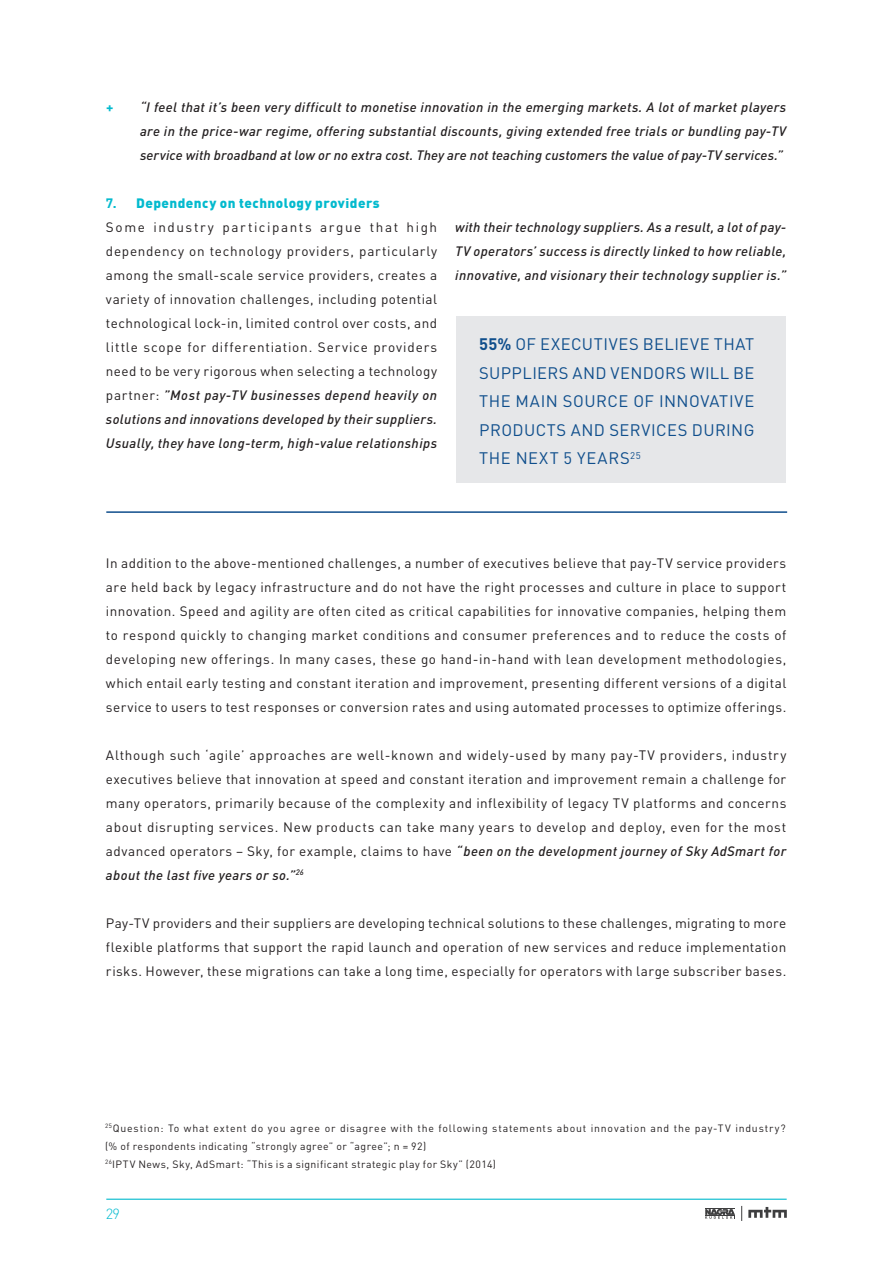
<style>
.page{position:relative;width:893px;height:1263px;background:#fff}
.page>*{position:absolute;margin:0;border:0;box-sizing:border-box;transform-origin:0 0}
.t1{font:16.5px/28.5px "DIN Pro";letter-spacing:.03em;color:#0f4e8c;text-align:justify}
.t2{font:300 14.55px "DIN Pro";color:#03bace}
.t3{font:13.5px/24px "DIN Pro";letter-spacing:.035em;color:#231f20;text-align:justify}
.t4{font:italic 500 13.5px/24px "DIN";letter-spacing:.03em;color:#231f20;text-align:justify}
.t5{font:700 13.5px "DIN Pro";color:#03bace}
.t6{font:10.5px/18px "DIN Pro";letter-spacing:.07em;color:#231f20}
.s1{font-weight:700;color:#03bace}
.s2{font-weight:900;color:#03bace}
.s3{font-family:"DIN Pro";font-weight:400;font-style:normal}
.s4{font-weight:700}
.s5{font-family:"DIN";font-weight:500;font-style:italic}
</style>
<div class="page">
<hr style="left:106px;top:1198px;width:681px;height:2px;background:#03bace">
<svg style="left:705px;top:1209px;width:30px;height:10px"></svg>
<hr style="left:705px;top:1208px;width:30px;height:1px;background:#3e3e3f">
<hr style="left:705px;top:1215px;width:30px;height:1px;background:#3e3e3f">
<svg style="left:748px;top:1207px;width:39px;height:11px"></svg>
<svg style="left:741px;top:1206px;width:1px;height:15px"></svg>
<div style="left:456px;top:316px;width:330px;height:167px;background:#e6e7e9"></div>
<hr style="left:106px;top:511px;width:681px;height:2px;background:#0f4e8c">
<p class="t4" style="left:140px;top:94px;width:648px">“I feel that it’s been very difficult to monetise innovation in the emerging markets. A lot of market players are in the price-war regime, offering substantial discounts, giving extended free trials or bundling pay-TV service with broadband at low or no extra cost. They are not teaching customers the value of pay-TV services.”</p>
<p class="t3" style="left:106px;top:190px;width:333px;text-align:left"><span class="s1">7.</span> <span class="s2">Dependency on technology providers<br></span>Some industry participants argue that high dependency on technology providers, particularly among the small-scale service providers, creates a variety of innovation challenges, including potential technological lock-in, limited control over costs, and little scope for differentiation. Service providers need to be very rigorous when selecting a technology</p>
<p class="t4" style="left:106px;top:383px;width:333px"><span class="s3">partner:</span> ”Most pay-TV businesses depend heavily on solutions and innovations developed by their suppliers.<br>Usually, they have long-term, high-value relationships</p>
<p class="t5" style="left:106px;top:98px;width:9px">+</p>
<p class="t4" style="left:455px;top:215px;width:333px">with their technology suppliers. As a result, a lot of pay-TV operators’ success is directly linked to how reliable, innovative, and visionary their technology supplier is.”</p>
<p class="t1" style="left:479px;top:329px;width:277px"><span class="s4">55%</span> OF EXECUTIVES BELIEVE THAT SUPPLIERS AND VENDORS WILL BE THE MAIN SOURCE OF INNOVATIVE PRODUCTS AND SERVICES DURING THE NEXT 5 YEARS<sup>25</sup></p>
<p class="t3" style="left:106px;top:550px;width:682px">In addition to the above-mentioned challenges, a number of executives believe that pay-TV service providers are held back by legacy infrastructure and do not have the right processes and culture in place to support innovation. Speed and agility are often cited as critical capabilities for innovative companies, helping them to respond quickly to changing market conditions and consumer preferences and to reduce the costs of developing new offerings. In many cases, these go hand-in-hand with lean development methodologies, which entail early testing and constant iteration and improvement, presenting different versions of a digital service to users to test responses or conversion rates and using automated processes to optimize offerings.</p>
<p class="t3" style="left:106px;top:742px;width:682px">Although such ‘agile’ approaches are well-known and widely-used by many pay-TV providers, industry executives believe that innovation at speed and constant iteration and improvement remain a challenge for many operators, primarily because of the complexity and inflexibility of legacy TV platforms and concerns about disrupting services. New products can take many years to develop and deploy, even for the most advanced operators – Sky, for example, claims to have <span class="s5">“been on the development journey of Sky AdSmart for</span></p>
<p class="t4" style="left:106px;top:863px;width:199px">about the last five years or so.”<sup>26</sup></p>
<p class="t3" style="left:106px;top:910px;width:682px">Pay-TV providers and their suppliers are developing technical solutions to these challenges, migrating to more flexible platforms that support the rapid launch and operation of new services and reduce implementation risks. However, these migrations can take a long time, especially for operators with large subscriber bases.</p>
<p class="t6" style="left:105px;top:1119px;width:682px"><sup>25</sup>Question: To what extent do you agree or disagree with the following statements about innovation and the pay-TV industry? (% of respondents indicating “strongly agree” or “agree”; n = 92)<br><sup>26</sup>IPTV News, Sky, AdSmart: “This is a significant strategic play for Sky” (2014)</p>
<p class="t2" style="left:106px;top:1204px;width:15px">29</p>
</div>
